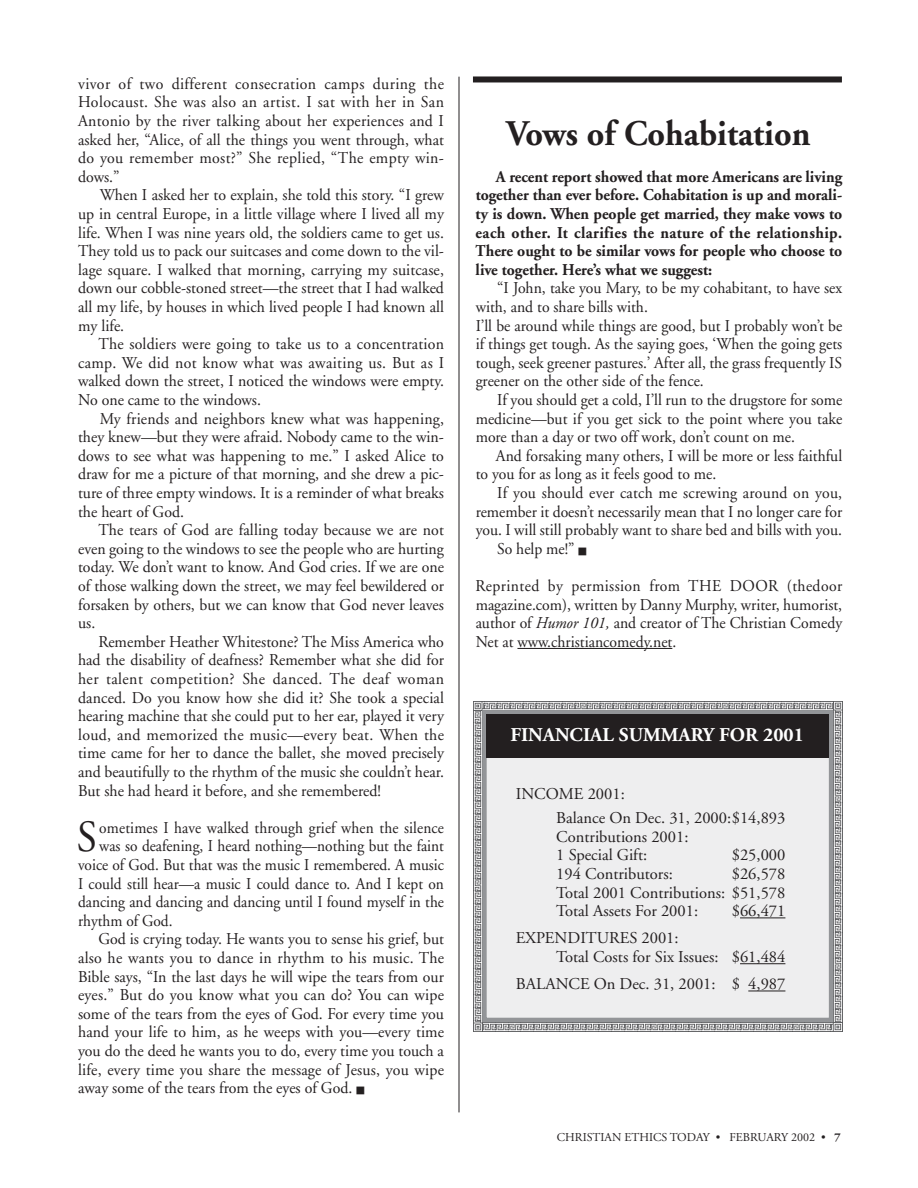
<style>
.page{position:relative;width:918px;height:1188px;background:#fff}
.page>*{position:absolute;margin:0;border:0;box-sizing:border-box;transform-origin:0 0}
.t1{font:44.55px "Adobe Garamond";color:#231f20;scale:.93 1}
.t2{font:700 36px "Adobe Garamond";color:#231f20;scale:.95 1}
.t3{font:700 19.5px "Adobe Garamond";color:#fff}
.t4{font:16.5px/18.6px "Adobe Garamond";color:#231f20;text-align:justify;scale:.96 1}
.t5{font:16.5px/18.6px "Adobe Garamond";color:#231f20;scale:.95 1}
.t6{font:700 16.5px/18.6px "Adobe Garamond";color:#231f20;text-align:justify;scale:.95 1}
.t7{font:16.5px "Adobe Garamond";color:#231f20;scale:.93 1}
.t8{font:16.5px/18.6px "Adobe Garamond";color:#231f20}
.t9{font:12px "Adobe Garamond";color:#231f20}
.s1{font-style:italic}
.s2{font-weight:700}
</style>
<div class="page">
<hr style="left:517px;top:648px;width:155px;height:1px;background:#231f20">
<div style="left:473px;top:76px;width:369px;height:6px;background:#231f20"></div>
<hr style="left:459px;top:77px;width:1px;height:1035px;background:#231f20">
<svg style="left:473px;top:701px;width:369px;height:331px;background:#a2a2a4"></svg>
<div style="left:487px;top:715px;width:342px;height:303px;background:#eeeeef"></div>
<div style="left:482px;top:710px;width:351px;height:312px;border:4px solid #939598"></div>
<div style="left:487px;top:715px;width:342px;height:43px;background:#231f20"></div>
<hr style="left:740px;top:917px;width:45px;height:1px;background:#231f20">
<hr style="left:740px;top:963px;width:45px;height:1px;background:#231f20">
<hr style="left:748px;top:991px;width:37px;height:1px;background:#231f20">
<p class="t4" style="left:78px;top:76px;width:383px">vivor of two different consecration camps during the Holocaust. She was also an artist. I sat with her in San Antonio by the river talking about her experiences and I asked her, “Alice, of all the things you went through, what do you remember most?” She replied, “The empty win&shy;dows.”</p>
<p class="t4" style="left:78px;top:187px;width:383px;text-indent:22px">When I asked her to explain, she told this story. “I grew up in central Europe, in a little village where I lived all my life. When I was nine years old, the soldiers came to get us.<br>They told us to pack our suitcases and come down to the vil&shy;lage square. I walked that morning, carrying my suitcase, down our cobble-stoned street—the street that I had walked all my life, by houses in which lived people I had known all my life.</p>
<p class="t4" style="left:78px;top:336px;width:383px;text-indent:20px">The soldiers were going to take us to a concentration camp. We did not know what was awaiting us. But as I walked down the street, I noticed the windows were empty.<br>No one came to the windows.</p>
<p class="t4" style="left:78px;top:411px;width:383px;text-indent:22px">My friends and neighbors knew what was happening, they knew—but they were afraid. Nobody came to the win&shy;dows to see what was happening to me.” I asked Alice to draw for me a picture of that morning, and she drew a pic&shy;ture of three empty windows. It is a reminder of what breaks the heart of God.</p>
<p class="t4" style="left:78px;top:522px;width:383px;text-indent:20px">The tears of God are falling today because we are not even going to the windows to see the people who are hurting today. We don’t want to know. And God cries. If we are one of those walking down the street, we may feel bewildered or forsaken by others, but we can know that God never leaves us.</p>
<p class="t4" style="left:78px;top:634px;width:383px;text-indent:20px">Remember Heather Whitestone? The Miss America who had the disability of deafness? Remember what she did for her talent competition? She danced. The deaf woman danced. Do you know how she did it? She took a special hearing machine that she could put to her ear, played it very loud, and memorized the music—every beat. When the time came for her to dance the ballet, she moved precisely and beautifully to the rhythm of the music she couldn’t hear.<br>But she had heard it before, and she remembered!</p>
<h1 class="t1" style="left:77px;top:820px;width:23px">S</h1>
<p class="t7" style="left:99px;top:821px;width:372px">ometimes I have walked through grief when the silence</p>
<p class="t7" style="left:99px;top:840px;width:372px">was so deafening, I heard nothing—nothing but the faint</p>
<p class="t7" style="left:78px;top:858px;width:395px">voice of God. But that was the music I remembered. A music</p>
<p class="t7" style="left:78px;top:877px;width:395px">I could still hear—a music I could dance to. And I kept on</p>
<p class="t7" style="left:78px;top:895px;width:395px">dancing and dancing and dancing until I found myself in the</p>
<p class="t7" style="left:78px;top:914px;width:103px">rhythm of God.</p>
<p class="t4" style="left:98px;top:931px;width:362px">God is crying today. He wants you to sense his grief, but</p>
<p class="t4" style="left:78px;top:950px;width:383px">also he wants you to dance in rhythm to his music. The</p>
<p class="t4" style="left:78px;top:969px;width:383px">Bible says, “In the last days he will wipe the tears from our</p>
<p class="t4" style="left:78px;top:987px;width:383px">eyes.” But do you know what you can do? You can wipe</p>
<p class="t4" style="left:78px;top:1006px;width:383px">some of the tears from the eyes of God. For every time you</p>
<p class="t4" style="left:78px;top:1024px;width:383px">hand your life to him, as he weeps with you—every time</p>
<p class="t4" style="left:78px;top:1043px;width:383px">you do the deed he wants you to do, every time you touch a</p>
<p class="t4" style="left:78px;top:1062px;width:383px">life, every time you share the message of Jesus, you wipe</p>
<p class="t4" style="left:78px;top:1080px;width:300px">away some of the tears from the eyes of God. ■</p>
<h2 class="t2" style="left:507px;top:119px;width:321px">Vows of Cohabitation</h2>
<p class="t6" style="left:476px;top:169px;width:387px;text-indent:20px">A recent report showed that more Americans are living together than ever before. Cohabitation is up and morali&shy;ty is down. When people get married, they make vows to each other. It clarifies the nature of the relationship.<br>There ought to be similar vows for people who choose to live together. Here’s what we suggest:</p>
<p class="t5" style="left:476px;top:280px;width:387px;text-indent:22px">“I John, take you Mary, to be my cohabitant, to have sex with, and to share bills with.<br>I’ll be around while things are good, but I probably won’t be if things get tough. As the saying goes, ‘When the going gets tough, seek greener pastures.’ After all, the grass frequently IS greener on the other side of the fence.</p>
<p class="t5" style="left:476px;top:392px;width:387px;text-align:justify;text-indent:22px">If you should get a cold, I’ll run to the drugstore for some medicine—but if you get sick to the point where you take more than a day or two off work, don’t count on me.</p>
<p class="t5" style="left:476px;top:448px;width:387px;text-indent:20px">And forsaking many others, I will be more or less faithful to you for as long as it feels good to me.</p>
<p class="t5" style="left:497px;top:485px;width:365px">If you should ever catch me screwing around on you,</p>
<p class="t5" style="left:476px;top:504px;width:387px">remember it doesn’t necessarily mean that I no longer care for</p>
<p class="t5" style="left:476px;top:522px;width:387px">you. I will still probably want to share bed and bills with you.</p>
<p class="t5" style="left:497px;top:541px;width:95px">So help me!” ■</p>
<p class="t5" style="left:476px;top:578px;width:387px;text-align:justify">Reprinted by permission from THE DOOR (thedoor magazine.com), written by Danny Murphy, writer, humorist, author of <span class="s1">Humor 101,</span> and creator of The Christian Comedy Net at www.christiancomedy.net.</p>
<p class="t3" style="left:510px;top:727px;width:295px">FINANCIAL SUMMARY FOR 2001</p>
<p class="t8" style="left:556px;top:783px;width:231px;line-height:24px;text-indent:-40px">INCOME 2001:<br>Balance On Dec. 31, 2000:$14,893</p>
<p class="t8" style="left:556px;top:829px;width:134px">Contributions 2001:<br>1 Special Gift:</p>
<p class="t8" style="left:732px;top:847px;width:55px">$25,000</p>
<p class="t8" style="left:556px;top:866px;width:231px;text-align:justify;text-indent:175px">$26,578<br>Total 2001 Contributions: $51,578<br>Total Assets For 2001:</p>
<p class="t8" style="left:556px;top:866px;width:118px">194 Contributors:</p>
<p class="t8" style="left:732px;top:903px;width:55px">$66,471</p>
<p class="t8" style="left:556px;top:930px;width:231px;text-indent:-41px">EXPENDITURES 2001:<br>Total Costs for Six Issues: $61,484</p>
<p class="t8" style="left:516px;top:976px;width:271px">BALANCE On Dec. 31, 2001: $ 4,987</p>
<p class="t9" style="left:557px;top:1132px;width:285px">CHRISTIAN ETHICS TODAY • FEBRUARY 2002 • <span class="s2">7</span></p>
</div>
